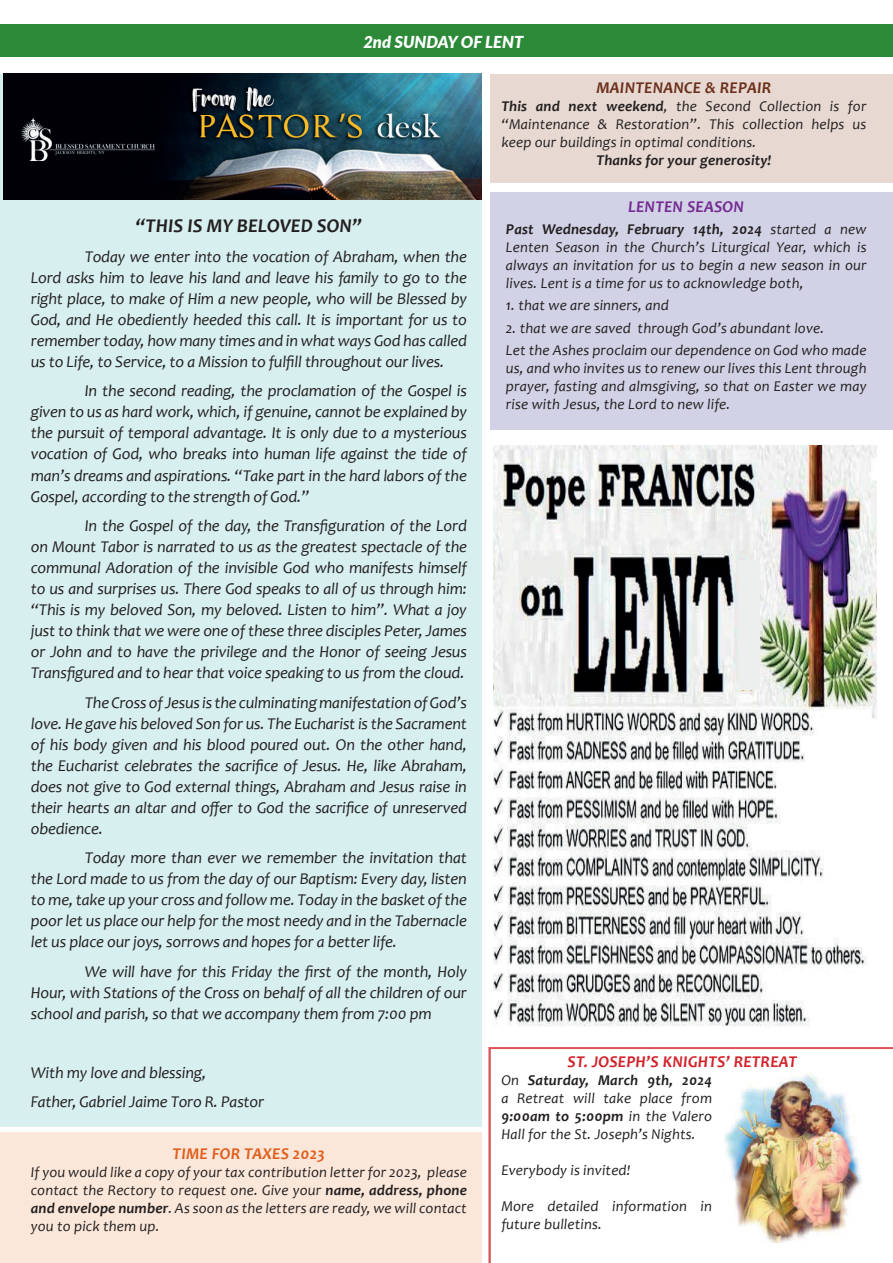
<style>
.page{position:relative;width:893px;height:1263px;background:#fff}
.page>*{position:absolute;margin:0;border:0;box-sizing:border-box;transform-origin:0 0}
.t1{font:italic 700 19.5px "Candara";color:#231f20}
.t2{font:italic 16.5px/21px "Candara";letter-spacing:-.01em;color:#231f20;text-align:justify}
.t3{font:italic 700 16.5px "Candara";letter-spacing:.01em;color:#d1232a}
.t4{font:italic 700 16.5px "Candara";letter-spacing:.01em;color:#6c2f1c}
.t5{font:italic 700 16.5px "Candara";letter-spacing:.01em;color:#e15f1d}
.t6{font:italic 900 16.5px "Lato";color:#fff}
.t7{font:italic 700 16.5px "Candara";letter-spacing:.01em;color:#752b91}
.t8{font:italic 15px/18px "Candara";letter-spacing:.01em;color:#231f20;text-align:justify}
.t9{font:italic 700 15px "Candara";letter-spacing:.01em;color:#231f20}
.s1{font-weight:700}
</style>
<div class="page">
<div style="left:0;top:24px;width:893px;height:33px;background:#2b8938"></div>
<div style="left:0;top:75px;width:482px;height:1052px;background:#d7efef"></div>
<img style="left:4px;top:74px;width:478px;height:126px">
<div style="left:490px;top:74px;width:403px;height:108px;background:#e7d9d2"></div>
<div style="left:490px;top:192px;width:403px;height:237px;background:#d2d2e6"></div>
<div style="left:0;top:1132px;width:482px;height:131px;background:#fbe7d9"></div>
<svg style="left:490px;top:1048px;width:403px;height:215px"></svg>
<img style="left:725px;top:1071px;width:137px;height:172px">
<img style="left:494px;top:445px;width:382px;height:582px">
<div style="left:738px;top:561px;width:21px;height:129px;background:#edefee"></div>
<p class="t6" style="left:363px;top:29px;width:162px">2nd SUNDAY OF LENT</p>
<p class="t1" style="left:136px;top:214px;width:228px">“THIS IS MY BELOVED SON”</p>
<p class="t2" style="left:31px;top:246px;width:438px;text-indent:54px">Today we enter into the vocation of Abraham, when the Lord asks him to leave his land and leave his family to go to the right place, to make of Him a new people, who will be Blessed by God, and He obediently heeded this call. It is important for us to remember today, how many times and in what ways God has called us to Life, to Service, to a Mission to fulfill throughout our lives.</p>
<p class="t2" style="left:31px;top:380px;width:438px;text-indent:54px">In the second reading, the proclamation of the Gospel is given to us as hard work, which, if genuine, cannot be explained by the pursuit of temporal advantage. It is only due to a mysterious vocation of God, who breaks into human life against the tide of man’s dreams and aspirations. “Take part in the hard labors of the Gospel, according to the strength of God.”</p>
<p class="t2" style="left:31px;top:515px;width:438px;text-indent:54px">In the Gospel of the day, the Transfiguration of the Lord on Mount Tabor is narrated to us as the greatest spectacle of the communal Adoration of the invisible God who manifests himself to us and surprises us. There God speaks to all of us through him: “This is my beloved Son, my beloved. Listen to him”. What a joy just to think that we were one of these three disciples Peter, James or John and to have the privilege and the Honor of seeing Jesus Transfigured and to hear that voice speaking to us from the cloud.</p>
<p class="t2" style="left:31px;top:691px;width:438px;text-indent:54px">The Cross of Jesus is the culminating manifestation of God’s love. He gave his beloved Son for us. The Eucharist is the Sacrament of his body given and his blood poured out. On the other hand, the Eucharist celebrates the sacrifice of Jesus. He, like Abraham, does not give to God external things, Abraham and Jesus raise in their hearts an altar and offer to God the sacrifice of unreserved obedience.</p>
<p class="t2" style="left:31px;top:847px;width:438px;text-indent:54px">Today more than ever we remember the invitation that the Lord made to us from the day of our Baptism: Every day, listen to me, take up your cross and follow me. Today in the basket of the poor let us place our help for the most needy and in the Tabernacle let us place our joys, sorrows and hopes for a better life.</p>
<p class="t2" style="left:31px;top:961px;width:438px;text-indent:54px">We will have for this Friday the first of the month, Holy Hour, with Stations of the Cross on behalf of all the children of our school and parish, so that we accompany them from 7:00 pm</p>
<p class="t2" style="left:31px;top:1057px;width:235px;line-height:29.5px">With my love and blessing,<br>Father, Gabriel Jaime Toro R. Pastor</p>
<p class="t5" style="left:173px;top:1143px;width:154px">TIME FOR TAXES 2023</p>
<p class="t8" style="left:31px;top:1163px;width:438px">If you would like a copy of your tax contribution letter for 2023, please contact the Rectory to request one. Give your <span class="s1">name, address, phone and envelope number</span>. As soon as the letters are ready, we will contact you to pick them up.</p>
<p class="t4" style="left:596px;top:78px;width:176px">MAINTENANCE &amp; REPAIR</p>
<p class="t8" style="left:501px;top:97px;width:367px"><span class="s1">This and next weekend</span>, the Second Collection is for “Maintenance &amp; Restoration”. This collection helps us keep our buildings in optimal conditions.</p>
<p class="t9" style="left:596px;top:151px;width:176px">Thanks for your generosity!</p>
<p class="t7" style="left:628px;top:196px;width:117px">LENTEN SEASON</p>
<p class="t8" style="left:506px;top:220px;width:362px"><span class="s1">Past Wednesday, February 14th, 2024</span> started a new Lenten Season in the Church’s Liturgical Year, which is always an invitation for us to begin a new season in our lives. Lent is a time for us to acknowledge both,</p>
<p class="t8" style="left:506px;top:296px;width:164px">1. that we are sinners, and</p>
<p class="t8" style="left:506px;top:316px;width:362px;line-height:22.2px">2. that we are saved through God’s abundant love.<br>Let the Ashes proclaim our dependence on God who made</p>
<p class="t8" style="left:506px;top:359px;width:362px">us, and who invites us to renew our lives this Lent through prayer, fasting and almsgiving, so that on Easter we may rise with Jesus, the Lord to new life.</p>
<p class="t3" style="left:567px;top:1052px;width:231px">ST. JOSEPH’S KNIGHTS’ RETREAT</p>
<p class="t8" style="left:501px;top:1071px;width:212px">On <span class="s1">Saturday, March 9th, 2024 </span>a Retreat will take place from <span class="s1">9:00am to 5:00pm</span> in the Valero Hall for the St. Joseph’s Nights.</p>
<p class="t8" style="left:501px;top:1161px;width:131px">Everybody is invited!</p>
<p class="t8" style="left:501px;top:1197px;width:212px">More detailed information in future bulletins.</p>
</div>
